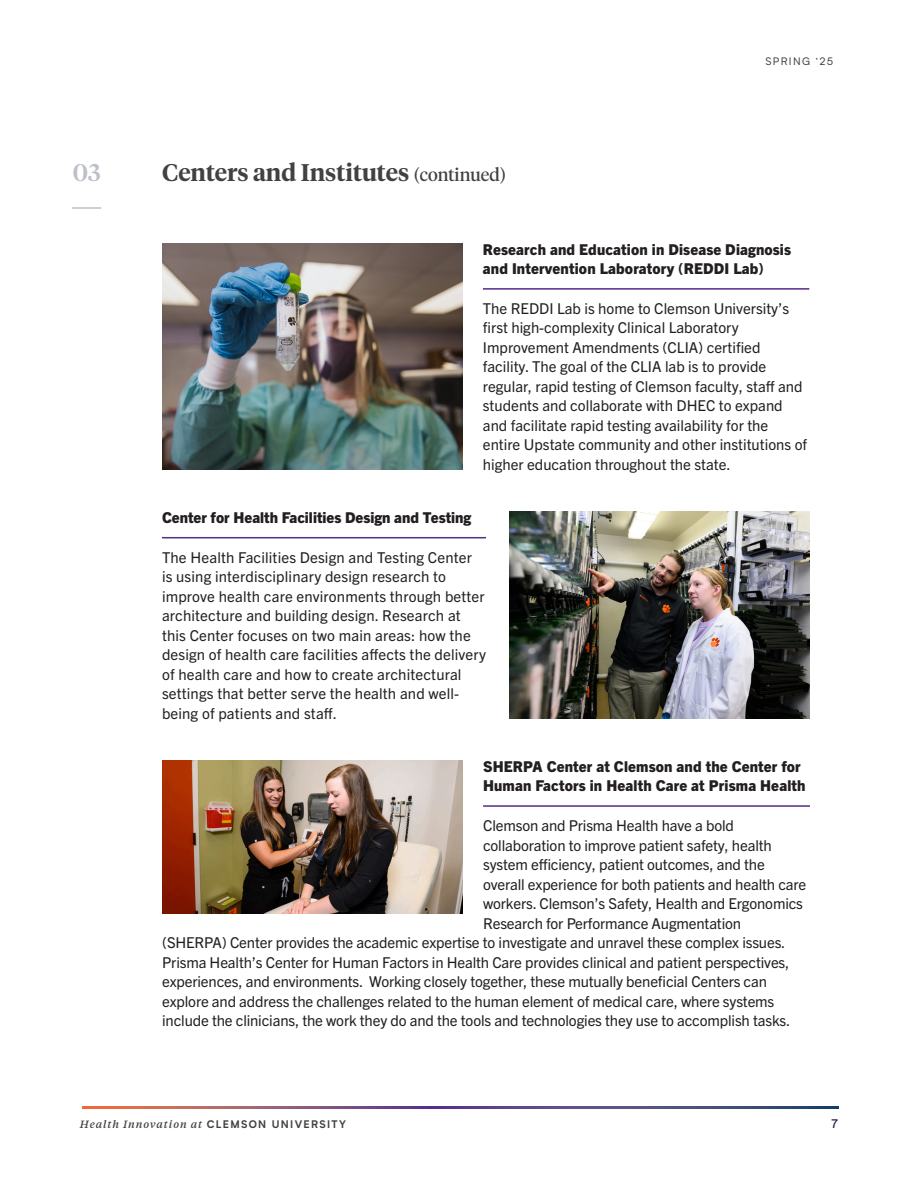
<style>
.page{position:relative;width:918px;height:1188px;background:#fff}
.page>*{position:absolute;margin:0;border:0;box-sizing:border-box;transform-origin:0 0}
.H1_Tiempos_College_Avenue{font:600 24px "Tiempos Headline";color:#414142}
.Section_Marker_Number{font:500 24px "Tiempos Headline";color:#bcc1c8}
.Caption_Paragraph{font:15px/19.5px "Trade Gothic Next LT Pro";color:#231f20}
.Caption_Headline{font:800 15px/19.5px "Trade Gothic Next LT Pro";letter-spacing:.01em;color:#231f20}
.t1{font:500 12px "Biotif";color:#2e1b46}
.t2{font:italic 500 10.5px "Tiempos Text";letter-spacing:.085em;color:#414142}
.t3{font:10.5px "Biotif";letter-spacing:.125em;color:#414142}
.s1{font-weight:400;font-size:18px}
.s2{font-family:"Biotif";font-weight:700;font-style:normal}
</style>
<div class="page">
<svg style="left:82px;top:1107px;width:756px;height:1px"></svg>
<hr style="left:72px;top:207px;width:29px;height:2px;background:#bcc1c8">
<hr style="left:483px;top:288px;width:326px;height:2px;background:#562a8b">
<img style="left:162px;top:243px;width:301px;height:227px">
<hr style="left:483px;top:805px;width:327px;height:2px;background:#562a8b">
<img style="left:162px;top:760px;width:301px;height:154px">
<hr style="left:162px;top:537px;width:324px;height:1px;background:#562a8b">
<img style="left:509px;top:512px;width:300px;height:207px">
<p class="Section_Marker_Number" style="left:73px;top:156px;width:29px">03</p>
<h2 class="H1_Tiempos_College_Avenue" style="left:162px;top:156px;width:346px">Centers and Institutes <span class="s1">(continued)</span></h2>
<p class="t3" style="left:766px;top:54px;width:69px">SPRING ’25</p>
<p class="Caption_Headline" style="left:483px;top:238px;width:310px">Research and Education in Disease Diagnosis and Intervention Laboratory (REDDI Lab)</p>
<p class="Caption_Paragraph" style="left:483px;top:298px;width:326px">The REDDI Lab is home to Clemson University’s first high-complexity Clinical Laboratory Improvement Amendments (CLIA) certified facility. The goal of the CLIA lab is to provide regular, rapid testing of Clemson faculty, staff and students and collaborate with DHEC to expand and facilitate rapid testing availability for the entire Upstate community and other institutions of higher education throughout the state.</p>
<p class="Caption_Headline" style="left:162px;top:507px;width:311px">Center for Health Facilities Design and Testing</p>
<p class="Caption_Paragraph" style="left:162px;top:546px;width:326px">The Health Facilities Design and Testing Center is using interdisciplinary design research to improve health care environments through better architecture and building design. Research at this Center focuses on two main areas: how the design of health care facilities affects the delivery of health care and how to create architectural settings that better serve the health and well&shy;being of patients and staff.</p>
<p class="Caption_Headline" style="left:483px;top:756px;width:324px">SHERPA Center at Clemson and the Center for<br>Human Factors in Health Care at Prisma Health</p>
<p class="Caption_Paragraph" style="left:483px;top:815px;width:252px">Clemson and Prisma Health have a bold</p>
<p class="Caption_Paragraph" style="left:483px;top:834px;width:290px">collaboration to improve patient safety, health</p>
<p class="Caption_Paragraph" style="left:483px;top:854px;width:283px">system efficiency, patient outcomes, and the</p>
<p class="Caption_Paragraph" style="left:483px;top:873px;width:325px">overall experience for both patients and health care</p>
<p class="Caption_Paragraph" style="left:483px;top:893px;width:321px">workers. Clemson’s Safety, Health and Ergonomics</p>
<p class="Caption_Paragraph" style="left:483px;top:912px;width:260px">Research for Performance Augmentation</p>
<p class="Caption_Paragraph" style="left:162px;top:932px;width:625px">(SHERPA) Center provides the academic expertise to investigate and unravel these complex issues.</p>
<p class="Caption_Paragraph" style="left:162px;top:951px;width:629px">Prisma Health’s Center for Human Factors in Health Care provides clinical and patient perspectives,</p>
<p class="Caption_Paragraph" style="left:162px;top:971px;width:606px">experiences, and environments. Working closely together, these mutually beneficial Centers can</p>
<p class="Caption_Paragraph" style="left:162px;top:990px;width:614px">explore and address the challenges related to the human element of medical care, where systems</p>
<p class="Caption_Paragraph" style="left:162px;top:1010px;width:630px">include the clinicians, the work they do and the tools and technologies they use to accomplish tasks.</p>
<p class="t2" style="left:80px;top:1117px;width:267px">Health Innovation at <span class="s2">CLEMSON UNIVERSITY</span></p>
<p class="t1" style="left:832px;top:1115px;width:8px">7</p>
</div>
